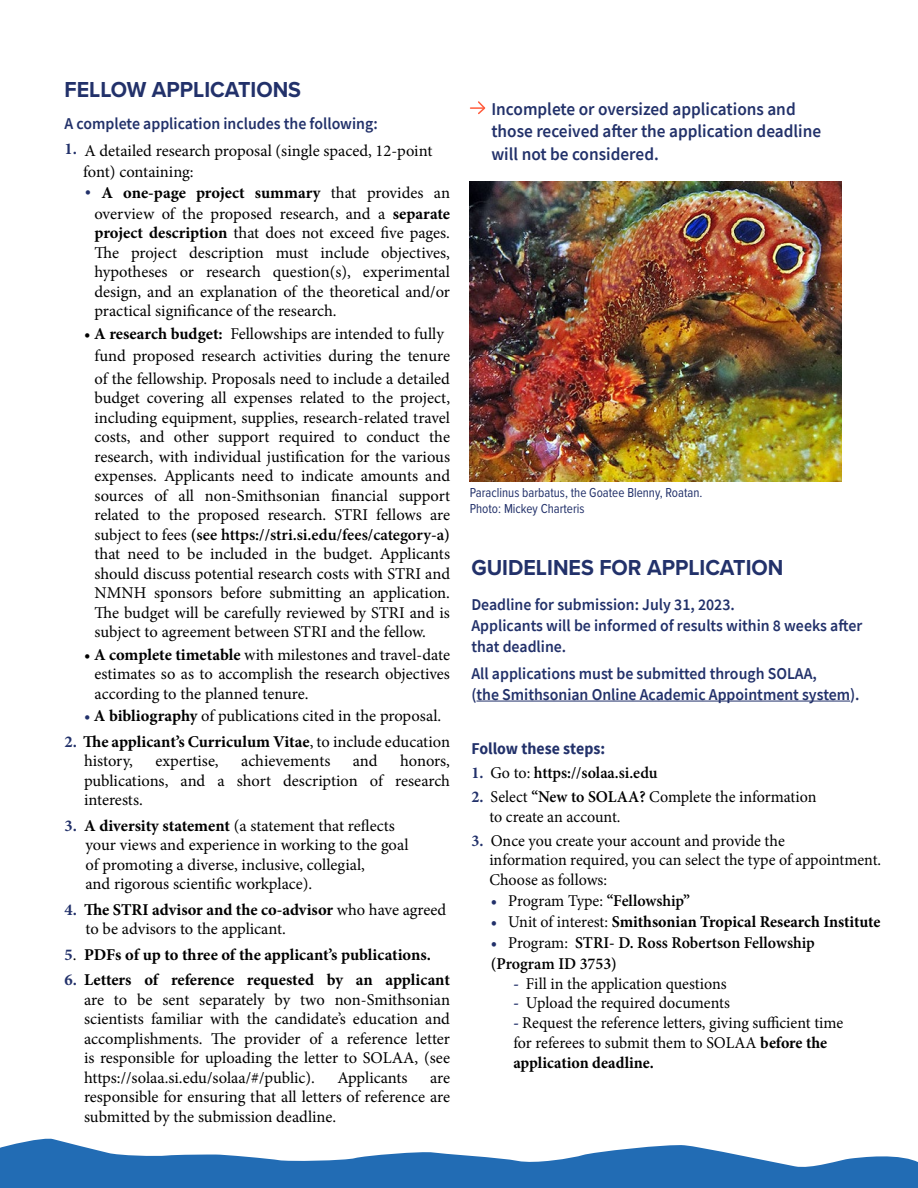
<style>
.page{position:relative;width:918px;height:1188px;background:#fff}
.page>*{position:absolute;margin:0;border:0;box-sizing:border-box;transform-origin:0 0}
.t1{font:700 22.5px "Proxima Nova";color:#22316a;scale:.95 1}
.t2{font:600 18px/22.5px "Source Sans Pro";color:#22316a;scale:.96 1}
.t3{font:16.5px/19.5px "Minion Pro";color:#000}
.t4{font:600 16.5px/21px "Source Sans Pro";color:#22316a;scale:.96 1}
.t5{font:700 16.5px/19.5px "Minion Pro";letter-spacing:-.005em;color:#000}
.t6{font:600 16.5px/21px "Minion Pro";color:#000}
.t7{font:700 16.5px "Source Sans Pro";color:#22316a;scale:.96 1}
.t8{font:13.5px/16.2px "Proxima Nova Cond";color:#22316a}
.s1{font-weight:700;color:#22316a}
.s2{color:#22316a}
.s3{font-weight:700}
.s4{font-weight:600}
.s5{font-weight:400}
</style>
<div class="page">
<svg style="left:471px;top:101px;width:15px;height:14px"></svg>
<img style="left:470px;top:181px;width:371px;height:300px">
<svg style="left:0;top:1138px;width:918px;height:50px;fill:#226cb4"></svg>
<hr style="left:476px;top:701px;width:374px;height:1px;background:#22316a">
<h1 class="t1" style="left:64px;top:73px;width:251px">FELLOW APPLICATIONS</h1>
<p class="t4" style="left:64px;top:113px;width:328px">A complete application includes the following:</p>
<p class="t3" style="left:83px;top:140px;width:351px;line-height:21px;text-indent:-19px"><span class="s1">1.</span> A detailed research proposal (single spaced, 12-point font) containing:</p>
<p class="t3" style="left:85px;top:182px;width:367px;line-height:21px;text-align:center"><span class="s2">•</span> <span class="s3">A one-page project summary</span> that provides an overview of the proposed research, and a <span class="s3">separate</span></p>
<p class="t3" style="left:94px;top:223px;width:357px;text-align:justify"><span class="s3">project description</span> that does not exceed five pages.<br>The project description must include objectives, hypotheses or research question(s), experimental design, and an explanation of the theoretical and/or practical significance of the research.</p>
<p class="t3" style="left:94px;top:322px;width:357px;line-height:22.5px;text-indent:-10px">• <span class="s3">A research budget:</span> Fellowships are intended to fully fund proposed research activities during the tenure of the fellowship. Proposals need to include a detailed</p>
<p class="t3" style="left:94px;top:388px;width:357px;text-align:justify">budget covering all expenses related to the project, including equipment, supplies, research-related travel costs, and other support required to conduct the research, with individual justification for the various expenses. Applicants need to indicate amounts and sources of all non-Smithsonian financial support related to the proposed research. STRI fellows are subject to fees <span class="s4">(see https://stri.si.edu/fees/category-a) </span>that need to be included in the budget. Applicants should discuss potential research costs with STRI and NMNH sponsors before submitting an application.<br>The budget will be carefully reviewed by STRI and is subject to agreement between STRI and the fellow.</p>
<p class="t3" style="left:94px;top:645px;width:357px;text-align:justify;text-indent:-10px">• <span class="s3">A complete timetable</span> with milestones and travel-date estimates so as to accomplish the research objectives according to the planned tenure.</p>
<p class="t3" style="left:84px;top:706px;width:359px"><span class="s2">•</span> <span class="s3">A bibliography</span> of publications cited in the proposal.</p>
<p class="t5" style="left:84px;top:731px;width:368px;text-indent:-20px"><span class="s2">2.</span> The applicant’s Curriculum Vitae<span class="s5">, to include education history,</span></p>
<p class="t3" style="left:84px;top:751px;width:368px;text-align:justify;text-indent:316px">honors, publications, and a short description of research interests.</p>
<p class="t3" style="left:86px;top:816px;width:325px;text-indent:-21px"><span class="s1">3.</span> <span class="s3">A diversity statement</span> (a statement that reflects your views and experience in working to the goal of promoting a diverse, inclusive, collegial,<br>and rigorous scientific workplace).</p>
<p class="t3" style="left:86px;top:900px;width:362px;text-indent:-21px"><span class="s1">4.</span> <span class="s3">The STRI advisor and the co-advisor</span> who have agreed to be advisors to the applicant.</p>
<p class="t5" style="left:65px;top:944px;width:368px"><span class="s2">5</span><span class="s5">.</span> PDFs of up to three of the applicant’s publications.</p>
<p class="t3" style="left:84px;top:970px;width:368px;text-align:justify;text-indent:-19px"><span class="s1">6.</span> <span class="s3">Letters of reference requested by an applicant </span>are to be sent separately by two non-Smithsonian scientists familiar with the candidate’s education and accomplishments. The provider of a reference letter is responsible for uploading the letter to SOLAA, (see https://solaa.si.edu/solaa/#/public).</p>
<p class="t3" style="left:155px;top:751px;width:65px">expertise,</p>
<p class="t3" style="left:241px;top:751px;width:91px">achievements</p>
<p class="t3" style="left:353px;top:751px;width:26px">and</p>
<p class="t3" style="left:337px;top:1068px;width:72px">Applicants</p>
<p class="t3" style="left:84px;top:1068px;width:368px;text-align:justify;text-indent:346px">are responsible for ensuring that all letters of reference are submitted by the submission deadline.</p>
<p class="t2" style="left:491px;top:97px;width:345px">Incomplete or oversized applications and those received after the application deadline will not be considered.</p>
<p class="t8" style="left:470px;top:484px;width:234px">Paraclinus barbatus, the Goatee Blenny, Roatan.<br>Photo: Mickey Charteris</p>
<h1 class="t1" style="left:471px;top:551px;width:330px">GUIDELINES FOR APPLICATION</h1>
<p class="t4" style="left:471px;top:594px;width:409px">Deadline for submission: July 31, 2023.<br>Applicants will be informed of results within 8 weeks after that deadline.</p>
<p class="t4" style="left:471px;top:663px;width:406px">All applications must be submitted through SOLAA,<br>(the Smithsonian Online Academic Appointment system).</p>
<p class="t7" style="left:471px;top:738px;width:141px">Follow these steps:</p>
<p class="t6" style="left:471px;top:762px;width:188px"><span class="s1">1.</span> <span class="s5">Go to:</span> https://solaa.si.edu</p>
<p class="t3" style="left:489px;top:787px;width:329px;text-indent:-18px"><span class="s1">2.</span> Select <span class="s4">“New to SOLAA?</span> Complete the information to create an account.</p>
<p class="t3" style="left:489px;top:831px;width:393px;text-indent:-18px"><span class="s1">3.</span> Once you create your account and provide the<br>information required, you can select the type of appointment.<br>Choose as follows:</p>
<p class="t3" style="left:491px;top:891px;width:201px"><span class="s1">•</span> Program Type: <span class="s4">“Fellowship”</span></p>
<p class="t5" style="left:491px;top:911px;width:391px"><span class="s2">•</span> <span class="s5">Unit of interest:</span> Smithsonian Tropical Research Institute</p>
<p class="t6" style="left:491px;top:932px;width:325px"><span class="s1">•</span> <span class="s5">Program:</span> STRI- D. Ross Robertson Fellowship (Program ID 3753)</p>
<p class="t3" style="left:513px;top:974px;width:215px"><span class="s1">-</span> Fill in the application questions</p>
<p class="t3" style="left:513px;top:993px;width:218px"><span class="s1">-</span> Upload the required documents</p>
<p class="t3" style="left:513px;top:1013px;width:332px"><span class="s1">-</span> Request the reference letters, giving sufficient time for referees to submit them to SOLAA <span class="s3">before the application deadline.</span></p>
</div>
